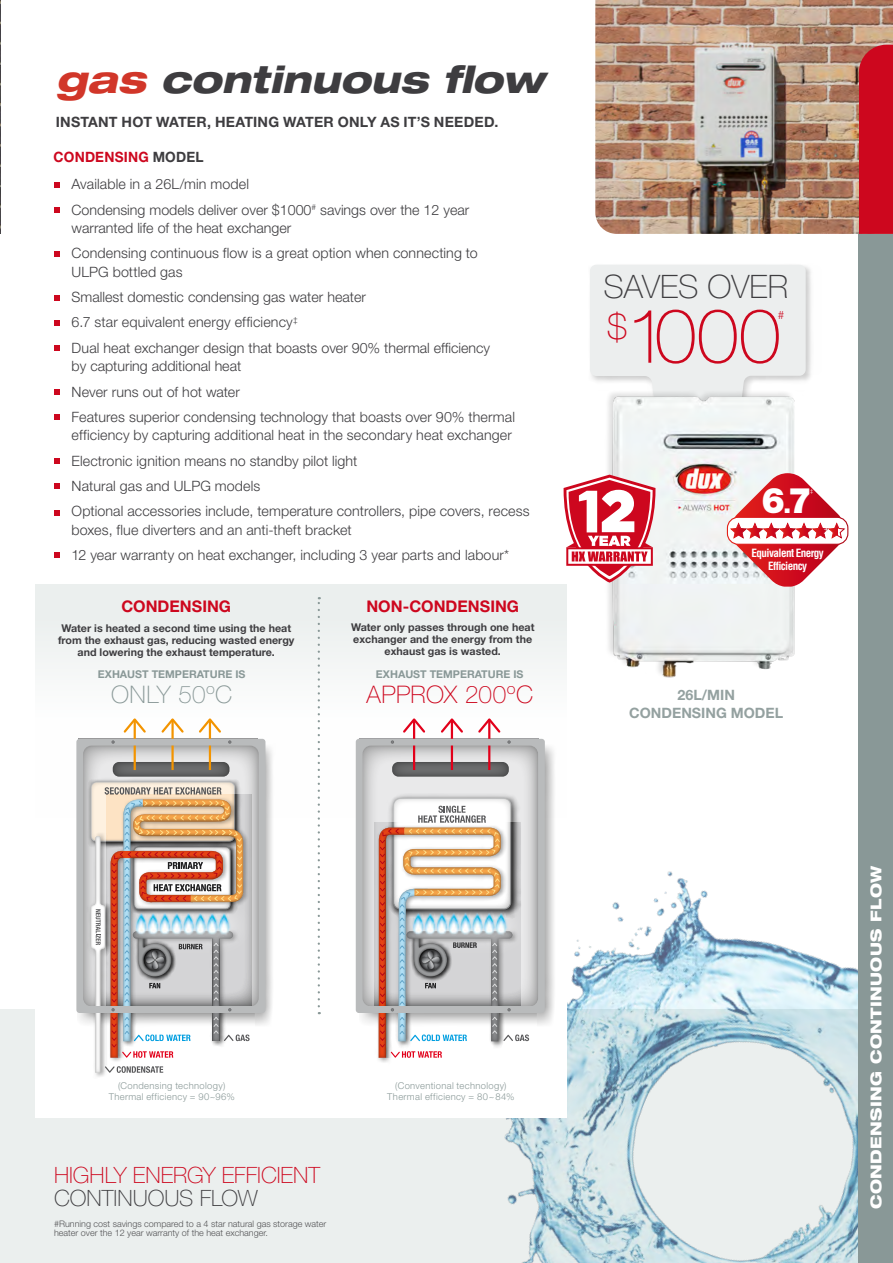
<style>
.page{position:relative;width:893px;height:1263px;background:#fff}
.page>*{position:absolute;margin:0;border:0;box-sizing:border-box;transform-origin:0 0}
.t1{font:100 75.75px "Helvetica Neue LT Std";color:#cd071e}
.t2{font:italic 800 expanded 37.5px "Helvetica Neue LT Std";color:#3e3d40}
.t3{font:900 35.25px "Helvetica Neue LT Std";color:#fff}
.t4{font:100 32.4px "Helvetica Neue LT Std";color:#3e3d40}
.t5{font:100 24.3px "Helvetica Neue LT Std";letter-spacing:.015em;color:#cd071e}
.t6{font:100 24.3px "Helvetica Neue LT Std";letter-spacing:.02em;color:#899897}
.t7{font:100 22.5px "Helvetica Neue";letter-spacing:-.005em;color:#cd071e}
.t8{font:100 22.5px "Helvetica Neue";letter-spacing:-.005em;color:#3e3d40}
.t9{font:700 16.05px "Helvetica Neue LT Std";color:#cd071e}
.t10{font:800 expanded 15px "Helvetica Neue LT Std";letter-spacing:.025em;color:#fff}
.t11{font:300 14.25px/25.2px "Helvetica Neue LT Std";letter-spacing:.005em;color:#3e3d40}
.t12{font:700 14.25px "Helvetica Neue";letter-spacing:.015em;color:#3e3d40}
.t13{font:700 14.25px/18px "Helvetica Neue LT Std";color:#94a1a0;text-align:center}
.t14{font:300 11.55px "Helvetica Neue LT Std";color:#cd071e}
.t15{font:700 condensed 11.1px/13.4px "Helvetica";letter-spacing:-.05em;color:#fff;text-align:center}
.t16{font:700 10.65px/11.6px "Helvetica Neue LT Std";color:#3e3d40;text-align:center}
.t17{font:700 10.65px "Helvetica Neue LT Std";color:#899897}
.t18{font:300 9.75px "Helvetica Neue LT Std";color:#fff}
.t19{font:300 9.45px/11.2px "Helvetica Neue LT Std";letter-spacing:.035em;color:#899897;text-align:center}
.t20{font:300 9px/9px "Helvetica Neue LT Std";color:#535355}
.t21{font:300 5.7px "Helvetica Neue LT Std";color:#fff}
.s1{color:#d13629}
.s2{font-weight:700;color:#cd071e}
.s3{font-weight:700}
.s4{font-size:22.8px}
</style>
<div class="page">
<div style="left:0;top:1009px;width:867px;height:254px;background:#ebefee"></div>
<img style="left:455px;top:815px;width:404px;height:448px">
<div style="left:35px;top:584px;width:532px;height:299px;background:#f4f6f6"></div>
<div style="left:35px;top:818px;width:532px;height:299px;background:#fff"></div>
<img style="left:0;top:0;width:1px;height:234px">
<div style="left:859px;top:234px;width:34px;height:1029px;background:#899897"></div>
<img style="left:595px;top:0;width:298px;height:234px">
<div style="left:859px;top:45px;width:34px;height:189px;background:#cd071e"></div>
<div style="left:590px;top:265px;width:221px;height:124px;background:#eceeee"></div>
<div style="left:604px;top:389px;width:192px;height:288px;background:#000;opacity:.13"></div>
<img style="left:609px;top:392px;width:187px;height:286px">
<svg style="left:729px;top:473px;width:118px;height:114px"></svg>
<svg style="left:54px;top:182px;width:5px;height:6px"></svg>
<svg style="left:54px;top:207px;width:5px;height:6px"></svg>
<svg style="left:54px;top:251px;width:5px;height:6px"></svg>
<svg style="left:54px;top:295px;width:5px;height:6px"></svg>
<svg style="left:54px;top:320px;width:5px;height:6px"></svg>
<svg style="left:54px;top:345px;width:5px;height:6px"></svg>
<svg style="left:54px;top:389px;width:5px;height:6px"></svg>
<svg style="left:54px;top:414px;width:5px;height:6px"></svg>
<svg style="left:54px;top:458px;width:5px;height:6px"></svg>
<svg style="left:54px;top:483px;width:5px;height:6px"></svg>
<svg style="left:54px;top:510px;width:5px;height:6px"></svg>
<svg style="left:54px;top:552px;width:5px;height:6px"></svg>
<svg style="left:564px;top:475px;width:91px;height:108px"></svg>
<div style="left:78px;top:742px;width:198px;height:285px;background:#000;opacity:.75"></div>
<div style="left:359px;top:742px;width:198px;height:285px;background:#000;opacity:.75"></div>
<div style="left:76px;top:739px;width:189px;height:274px;background:#b9bbbc;border-radius:3px"></div>
<svg style="left:83px;top:745px;width:176px;height:261px"></svg>
<img style="left:85px;top:776px;width:157px;height:73px">
<div style="left:91px;top:782px;width:144px;height:59px;background:#fdf0df;border-radius:5px"></div>
<div style="left:91px;top:782px;width:144px;height:59px;border:1px solid #111211;border-radius:5px"></div>
<svg style="left:113px;top:762px;width:116px;height:14px;background:#616162"></svg>
<svg style="left:111px;top:740px;width:4px;height:4px"></svg>
<img style="left:87px;top:831px;width:18px;height:246px">
<div style="left:83px;top:1006px;width:171px;height:7px;background:#b9bbbc"></div>
<hr style="left:134px;top:745px;width:2px;height:25px;background:#f39400">
<hr style="left:171px;top:745px;width:3px;height:25px;background:#f39400">
<hr style="left:209px;top:745px;width:2px;height:25px;background:#f39400">
<svg style="left:122px;top:718px;width:26px;height:21px"></svg>
<svg style="left:161px;top:718px;width:23px;height:15px"></svg>
<hr style="left:171px;top:720px;width:3px;height:19px;background:#f39400">
<svg style="left:197px;top:718px;width:34px;height:26px"></svg>
<img style="left:250px;top:888px;width:9px;height:76px">
<svg style="left:91px;top:787px;width:159px;height:286px"></svg>
<svg style="left:318px;top:597px;width:2px;height:409px"></svg>
<div style="left:356px;top:739px;width:189px;height:274px;background:#b9bbbc;border-radius:3px"></div>
<svg style="left:362px;top:745px;width:176px;height:261px"></svg>
<img style="left:385px;top:790px;width:137px;height:38px">
<div style="left:394px;top:798px;width:117px;height:111px;background:linear-gradient(to right,#fbfbfb,#fafafa);border-radius:7px"></div>
<div style="left:393px;top:798px;width:118px;height:111px;border:1px solid #111211;border-radius:7px"></div>
<svg style="left:392px;top:762px;width:117px;height:14px;background:#616162"></svg>
<svg style="left:391px;top:740px;width:3px;height:4px"></svg>
<hr style="left:413px;top:745px;width:2px;height:25px;background:#e2001a">
<hr style="left:451px;top:745px;width:2px;height:25px;background:#e2001a">
<hr style="left:488px;top:745px;width:2px;height:25px;background:#e2001a">
<svg style="left:401px;top:718px;width:26px;height:21px"></svg>
<svg style="left:439px;top:718px;width:26px;height:21px"></svg>
<svg style="left:476px;top:718px;width:35px;height:26px"></svg>
<svg style="left:418px;top:806px;width:68px;height:16px"></svg>
<img style="left:375px;top:822px;width:146px;height:240px">
<div style="left:362px;top:1006px;width:176px;height:7px;background:#b9bbbc"></div>
<img style="left:529px;top:888px;width:9px;height:75px">
<svg style="left:379px;top:828px;width:150px;height:230px"></svg>
<h2 class="t2" style="left:56px;top:56px;width:490px"><span class="s1">gas</span> continuous flow</h2>
<p class="t12" style="left:56px;top:113px;width:444px">INSTANT HOT WATER, HEATING WATER ONLY AS IT’S NEEDED.</p>
<p class="t11" style="left:72px;top:143px;width:179px;line-height:27.3px;text-indent:-18px"><span class="s2">CONDENSING</span> <span class="s3">MODEL<br></span>Available in a 26L/min model</p>
<p class="t11" style="left:72px;top:200px;width:399px;line-height:18.8px">Condensing models deliver over $1000<sup>#</sup> savings over the 12 year warranted life of the heat exchanger</p>
<p class="t11" style="left:72px;top:244px;width:408px;line-height:18.8px">Condensing continuous flow is a great option when connecting to<br>ULPG bottled gas</p>
<p class="t11" style="left:72px;top:284px;width:420px">Smallest domestic condensing gas water heater<br>6.7 star equivalent energy efficiency<sup>‡<br></sup>Dual heat exchanger design that boasts over 90% thermal efficiency</p>
<p class="t11" style="left:72px;top:353px;width:445px">by capturing additional heat<br>Never runs out of hot water<br>Features superior condensing technology that boasts over 90% thermal</p>
<p class="t11" style="left:72px;top:422px;width:460px">efficiency by capturing additional heat in the secondary heat exchanger Electronic ignition means no standby pilot light<br>Natural gas and ULPG models<br>Optional accessories include, temperature controllers, pipe covers, recess</p>
<p class="t11" style="left:72px;top:517px;width:439px">boxes, flue diverters and an anti-theft bracket<br>12 year warranty on heat exchanger, including 3 year parts and labour*</p>
<p class="t9" style="left:121px;top:597px;width:111px">CONDENSING</p>
<p class="t9" style="left:366px;top:597px;width:154px">NON-CONDENSING</p>
<p class="t16" style="left:58px;top:622px;width:238px">Water is heated a second time using the heat from the exhaust gas, reducing wasted energy and lowering the exhaust temperature.</p>
<p class="t16" style="left:351px;top:622px;width:185px">Water only passes through one heat exchanger and the energy from the exhaust gas is wasted.</p>
<p class="t17" style="left:98px;top:668px;width:149px">EXHAUST TEMPERATURE IS</p>
<p class="t17" style="left:376px;top:668px;width:149px">EXHAUST TEMPERATURE IS</p>
<h3 class="t6" style="left:111px;top:681px;width:123px">ONLY 50oC</h3>
<h3 class="t5" style="left:366px;top:681px;width:168px">APPROX 200oC</h3>
<h3 class="t4" style="left:603px;top:268px;width:186px">SAVES OVER</h3>
<h1 class="t1" style="left:607px;top:292px;width:175px"><sup>$</sup>1000</h1>
<p class="t14" style="left:778px;top:308px;width:8px">#</p>
<h3 class="t3" style="left:761px;top:479px;width:52px">6<span class="s4">.</span>7</h3>
<p class="t21" style="left:810px;top:487px;width:5px">‡</p>
<p class="t18" style="left:824px;top:525px;width:7px">‡</p>
<p class="t15" style="left:751px;top:546px;width:74px">Equivalent Energy<br>Efficiency</p>
<p class="t13" style="left:629px;top:686px;width:155px">26L/MIN<br>CONDENSING MODEL</p>
<p class="t19" style="left:109px;top:1079px;width:128px">(Condensing technology)<br>Thermal efficiency = 90~96%</p>
<h3 class="t7" style="left:54px;top:1162px;width:268px">HIGHLY ENERGY EFFICIENT</h3>
<h3 class="t8" style="left:54px;top:1185px;width:205px">CONTINUOUS FLOW</h3>
<p class="t20" style="left:54px;top:1219px;width:274px">#Running cost savings compared to a 4 star natural gas storage water heater over the 12 year warranty of the heat exchanger.</p>
<p class="t19" style="left:387px;top:1079px;width:129px">(Conventional technology)<br>Thermal efficiency = 80~84%</p>
<p class="t10" style="left:866px;top:1209px;width:344px;rotate:-90deg">CONDENSING CONTINUOUS FLOW</p>
</div>
